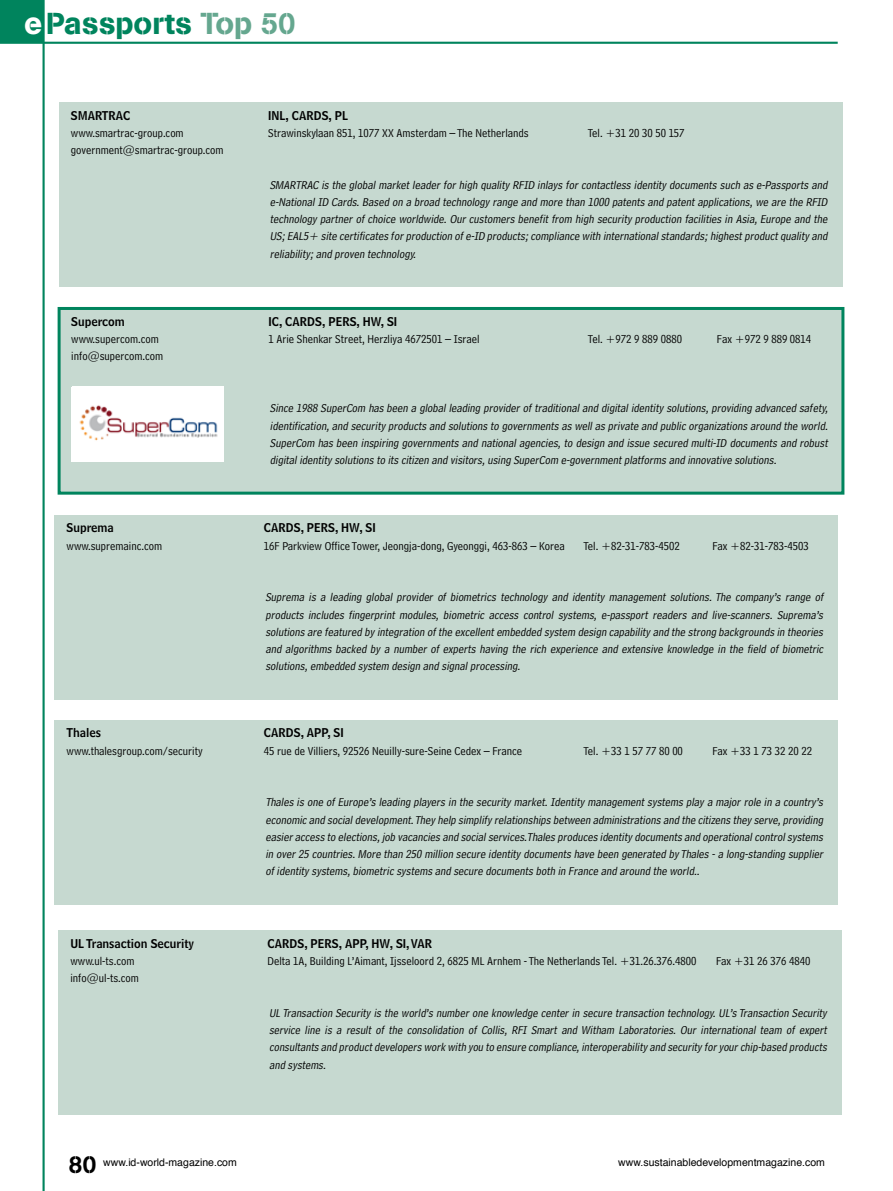
<style>
.page{position:relative;width:893px;height:1191px;background:#fff}
.page>*{position:absolute;margin:0;border:0;box-sizing:border-box;transform-origin:0 0}
.t1{font:30px "AG Book Stencil";color:#00845d}
.t2{font:24px "AG Book Stencil";color:#000}
.t3{font:italic 12px/17.2px "Bell Centennial Address";color:#000;text-align:justify}
.t4{font:12px "Bell Centennial Address";color:#000}
.t5{font:12px "Bell Centennial Name And Number";color:#000}
.t6{font:10.5px "Helvetica";color:#000}
.s1{color:#fff}
.s2{color:#65a78f}
</style>
<div class="page">
<hr style="left:43px;top:0;width:2px;height:1191px;background:#00845d">
<hr style="left:0;top:42px;width:838px;height:2px;background:#00845d">
<div style="left:0;top:0;width:44px;height:43px;background:#00845d"></div>
<div style="left:59px;top:102px;width:784px;height:185px;background:#c6d9d0"></div>
<div style="left:58px;top:307px;width:786px;height:187px;background:#c6d9d0;border:3px solid #00845d"></div>
<img style="left:72px;top:387px;width:151px;height:74px">
<div style="left:55px;top:515px;width:783px;height:184px;background:#c6d9d0"></div>
<div style="left:55px;top:719px;width:783px;height:185px;background:#c6d9d0"></div>
<div style="left:58px;top:930px;width:784px;height:185px;background:#c6d9d0"></div>
<h1 class="t1" style="left:24px;top:5px;width:273px"><span class="s1">e</span>Passports <span class="s2">Top 50</span></h1>
<p class="t5" style="left:71px;top:108px;width:61px">SMARTRAC</p>
<p class="t5" style="left:268px;top:108px;width:81px">INL, CARDS, PL</p>
<p class="t4" style="left:71px;top:126px;width:114px">www.smartrac-group.com</p>
<p class="t4" style="left:268px;top:126px;width:262px">Strawinskylaan 851, 1077 XX Amsterdam – The Netherlands</p>
<p class="t4" style="left:588px;top:126px;width:98px">Tel. +31 20 30 50 157</p>
<p class="t4" style="left:71px;top:143px;width:154px">government@smartrac-group.com</p>
<p class="t3" style="left:270px;top:176px;width:562px">SMARTRAC is the globalmarketleaderforhigh quality RFID inlays forcontactless identity documents such as e-Passports and e-NationalID Cards.Based on a broad technology range and more than 1000 patents and patentapplications,we are the RFID technology partner of choice worldwide. Our customers benefit from high security production facilities in Asia, Europe and the US;EAL5+ site certificates forproduction ofe-ID products;compliance with internationalstandards;highestproductquality and reliability;and proven technology.</p>
<p class="t5" style="left:71px;top:314px;width:55px">Supercom</p>
<p class="t5" style="left:268px;top:314px;width:130px">IC, CARDS, PERS, HW, SI</p>
<p class="t4" style="left:71px;top:332px;width:89px">www.supercom.com</p>
<p class="t4" style="left:268px;top:332px;width:213px">1 Arie Shenkar Street, Herzliya 4672501 – Israel</p>
<p class="t4" style="left:588px;top:332px;width:96px">Tel. +972 9 889 0880</p>
<p class="t4" style="left:717px;top:332px;width:96px">Fax +972 9 889 0814</p>
<p class="t4" style="left:71px;top:349px;width:94px">info@supercom.com</p>
<p class="t3" style="left:270px;top:400px;width:562px">Since 1988 SuperCom has been a globalleading provideroftraditionaland digitalidentity solutions,providing advanced safety, identification,and security products and solutions to governments as wellas private and public organizations around the world.<br>SuperCom has been inspiring governments and national agencies, to design and issue secured multi-ID documents and robust digitalidentity solutions to its citizen and visitors,using SuperCom e-governmentplatforms and innovative solutions.</p>
<p class="t5" style="left:67px;top:520px;width:49px">Suprema</p>
<p class="t5" style="left:264px;top:520px;width:113px">CARDS, PERS, HW, SI</p>
<p class="t4" style="left:67px;top:538px;width:97px">www.supremainc.com</p>
<p class="t4" style="left:264px;top:538px;width:302px">16F Parkview Office Tower, Jeongja-dong, Gyeonggi, 463-863 – Korea</p>
<p class="t4" style="left:583px;top:538px;width:98px">Tel. +82-31-783-4502</p>
<p class="t4" style="left:712px;top:538px;width:98px">Fax +82-31-783-4503</p>
<p class="t3" style="left:265px;top:589px;width:562px">Suprema is a leading global provider of biometrics technology and identity management solutions. The company’s range of products includes fingerprint modules, biometric access control systems, e-passport readers and live-scanners. Suprema’s solutions are featured by integration ofthe excellentembedded system design capability and the strong backgrounds in theories and algorithms backed by a number of experts having the rich experience and extensive knowledge in the field of biometric solutions,embedded system design and signalprocessing.</p>
<p class="t5" style="left:67px;top:725px;width:36px">Thales</p>
<p class="t5" style="left:264px;top:725px;width:81px">CARDS, APP, SI</p>
<p class="t4" style="left:67px;top:743px;width:138px">www.thalesgroup.com/security</p>
<p class="t4" style="left:264px;top:743px;width:260px">45 rue de Villiers, 92526 Neuilly-sure-Seine Cedex – France</p>
<p class="t4" style="left:583px;top:743px;width:101px">Tel. +33 1 57 77 80 00</p>
<p class="t4" style="left:712px;top:743px;width:101px">Fax +33 1 73 32 20 22</p>
<p class="t3" style="left:265px;top:793px;width:562px">Thales is one ofEurope’s leading players in the security market.Identity managementsystems play a majorrole in a country’s economic and socialdevelopment.They help simplify relationships between administrations and the citizens they serve,providing easieraccess to elections,job vacancies and socialservices.Thales produces identity documents and operationalcontrolsystems in over25 countries.More than 250 million secure identity documents have been generated by Thales -a long-standing supplier ofidentity systems,biometric systems and secure documents both in France and around the world..</p>
<p class="t5" style="left:70px;top:936px;width:125px">UL Transaction Security</p>
<p class="t5" style="left:268px;top:936px;width:166px">CARDS, PERS, APP, HW, SI, VAR</p>
<p class="t4" style="left:70px;top:954px;width:66px">www.ul-ts.com</p>
<p class="t4" style="left:268px;top:954px;width:430px">Delta 1A, Building L’Aimant, Ijsseloord 2, 6825 ML Arnhem - The Netherlands Tel. +31.26.376.4800</p>
<p class="t4" style="left:716px;top:954px;width:96px">Fax +31 26 376 4840</p>
<p class="t4" style="left:70px;top:971px;width:70px">info@ul-ts.com</p>
<p class="t3" style="left:269px;top:1004px;width:562px">UL Transaction Security is the world’s number one knowledge center in secure transaction technology. UL’s Transaction Security service line is a result of the consolidation of Collis, RFI Smart and Witham Laboratories. Our international team of expert consultants and productdevelopers work with you to ensure compliance,interoperability and security foryourchip-based products and systems.</p>
<h2 class="t2" style="left:69px;top:1149px;width:29px">80</h2>
<p class="t6" style="left:103px;top:1154px;width:135px">www.id-world-magazine.com</p>
<p class="t6" style="left:618px;top:1154px;width:208px">www.sustainabledevelopmentmagazine.com</p>
</div>
